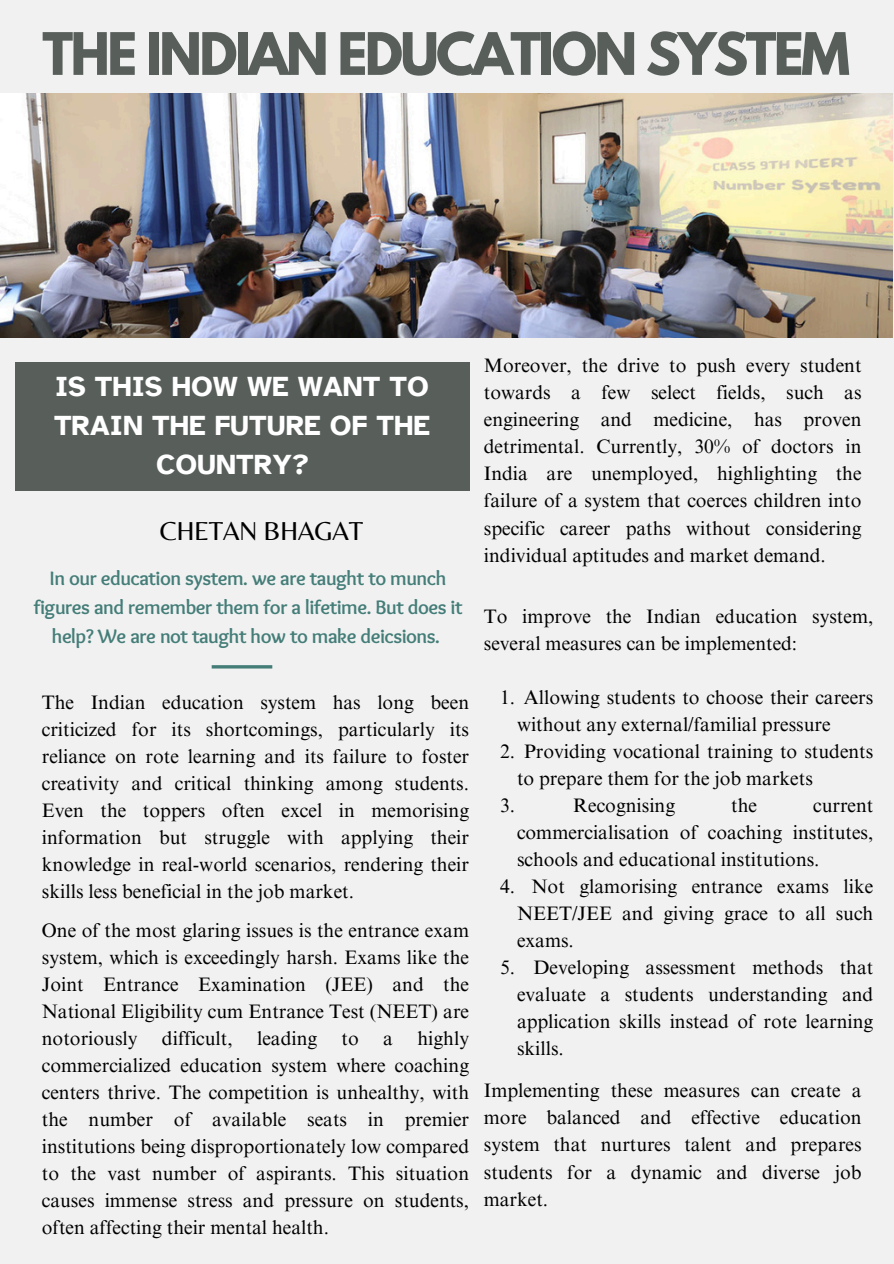
<style>
.page{position:relative;width:894px;height:1264px;background:#fff}
.page>*{position:absolute;margin:0;border:0;box-sizing:border-box;transform-origin:0 0}
.t1{font:700 51.9px "League Spartan";letter-spacing:-.055em;color:#585f5b}
.t2{font:700 28.5px "Atkinson Hyperlegible";color:#fff}
.t3{font:27px "Belleza";letter-spacing:-.02em;color:#000}
.t4{font:700 20.25px/29.2px "Sukar";letter-spacing:-.025em;color:#447d78;text-align:center}
.t5{font:19.5px/27px "Times NRMT Pro";color:#000;text-align:justify}
</style>
<div class="page">
<div style="left:0;top:0;width:893px;height:1263px;background:#f1f1f1"></div>
<img style="left:0;top:93px;width:892px;height:244px">
<hr style="left:212px;top:665px;width:60px;height:3px;background:#447d78">
<div style="left:15px;top:362px;width:454px;height:128px;background:#585f5b"></div>
<p class="t1" style="left:42px;top:28px;width:809px">THE INDIAN EDUCATION SYSTEM</p>
<h1 class="t2" style="left:55px;top:368px;width:375px">IS THIS HOW WE WANT TO</h1>
<h1 class="t2" style="left:54px;top:408px;width:377px">TRAIN THE FUTURE OF THE</h1>
<h1 class="t2" style="left:156px;top:447px;width:155px">COUNTRY?</h1>
<p class="t3" style="left:160px;top:514px;width:205px">CHETAN BHAGAT</p>
<p class="t4" style="left:34px;top:565px;width:430px">In our education system. we are taught to munch figures and remember them for a lifetime. But does it help? We are not taught how to make deicsions.</p>
<p class="t5" style="left:42px;top:691px;width:428px">The Indian education system has long been criticized for its shortcomings, particularly its reliance on rote learning and its failure to foster creativity and critical thinking among students.<br>Even the toppers often excel in memorising information but struggle with applying their knowledge in real-world scenarios, rendering their skills less beneficial in the job market.</p>
<p class="t5" style="left:42px;top:919px;width:428px">One of the most glaring issues is the entrance exam system, which is exceedingly harsh. Exams like the Joint Entrance Examination (JEE) and the National Eligibility cum Entrance Test (NEET) are notoriously</p>
<p class="t5" style="left:42px;top:1027px;width:428px;text-indent:375px">highly commercialized education system where coaching centers thrive. The competition is unhealthy, with the number of available seats in premier institutions being disproportionately low compared to the vast number of aspirants. This situation causes immense stress and pressure on students, often affecting their mental health.</p>
<p class="t5" style="left:162px;top:1027px;width:72px">difficult,</p>
<p class="t5" style="left:257px;top:1027px;width:62px">leading</p>
<p class="t5" style="left:341px;top:1027px;width:19px">to</p>
<p class="t5" style="left:383px;top:1027px;width:11px">a</p>
<p class="t5" style="left:483px;top:355px;width:379px">Moreover, the drive to push every student towards a few select fields, such as engineering and medicine, has proven detrimental. Currently, 30% of doctors in India are unemployed, highlighting the failure of a system that coerces children into specific career paths without considering individual aptitudes and market demand.</p>
<h2 class="t5" style="left:483px;top:605px;width:391px">To improve the Indian education system, several measures can be implemented:</h2>
<h3 class="t5" style="left:517px;top:686px;width:358px;text-indent:-17px">1. Allowing students to choose their careers without any external/familial pressure</h3>
<h4 class="t5" style="left:517px;top:740px;width:358px;text-indent:7px">Providing vocational training to students to prepare them for the job markets</h4>
<p class="t5" style="left:500px;top:740px;width:17px">2.</p>
<p class="t5" style="left:573px;top:794px;width:103px">Recognising</p>
<p class="t5" style="left:731px;top:794px;width:27px">the</p>
<p class="t5" style="left:500px;top:794px;width:17px">3.</p>
<p class="t5" style="left:517px;top:794px;width:358px;text-indent:296px">current commercialisation of coaching institutes, schools and educational institutions.</p>
<p class="t5" style="left:517px;top:875px;width:358px;text-indent:15px">Not glamorising entrance exams like NEET/JEE and giving grace to all such exams.</p>
<p class="t5" style="left:500px;top:875px;width:17px">4.</p>
<p class="t5" style="left:517px;top:956px;width:358px;text-indent:17px">Developing assessment methods that evaluate a students understanding and application skills instead of rote learning skills.</p>
<p class="t5" style="left:500px;top:956px;width:17px">5.</p>
<p class="t5" style="left:483px;top:1079px;width:379px">Implementing these measures can create a more balanced and effective education system that nurtures talent and prepares students for a dynamic and diverse job market.</p>
</div>
